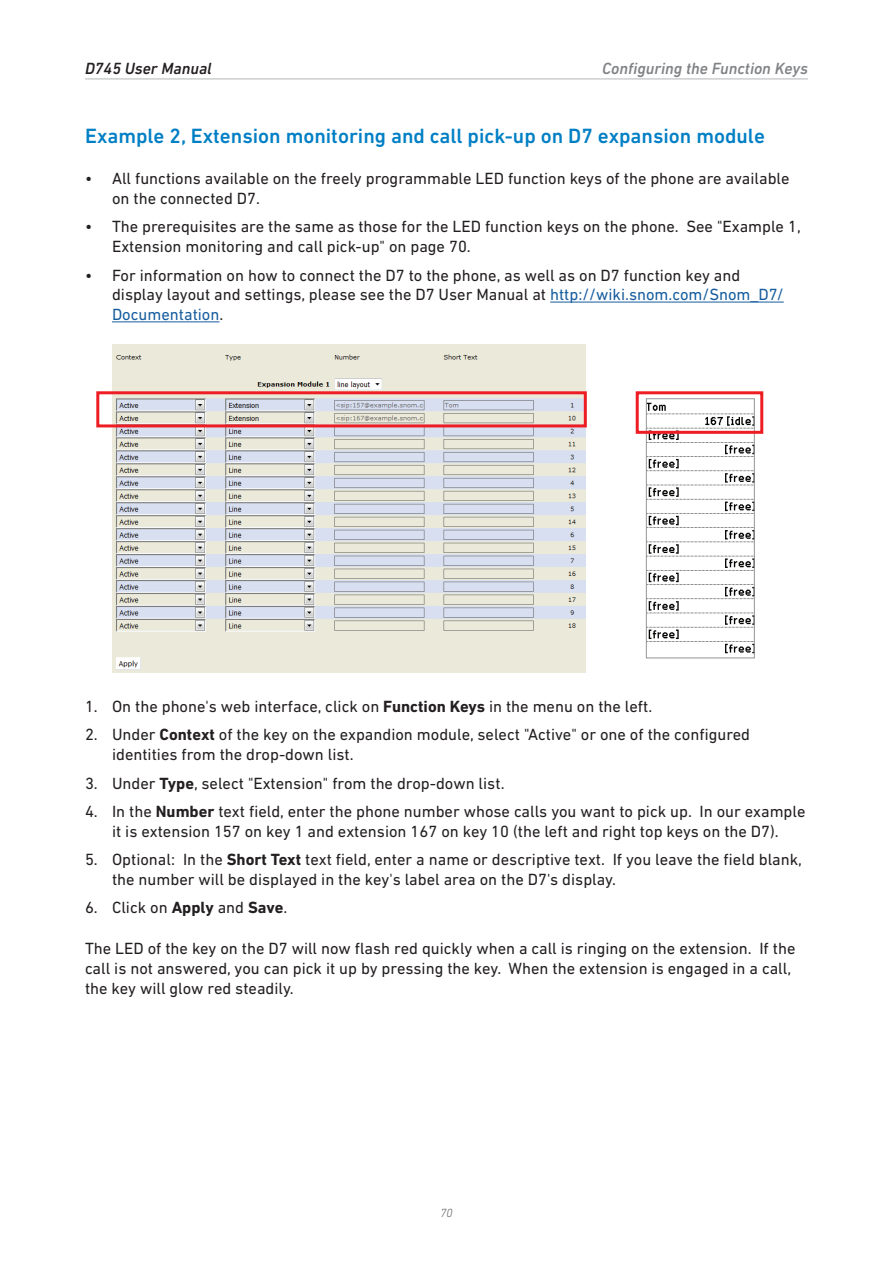
<style>
.page{position:relative;width:893px;height:1263px;background:#fff}
.page>*{position:absolute;margin:0;border:0;box-sizing:border-box;transform-origin:0 0}
.t1{font:500 21px "DIN Next LT Pro";color:#007fc5}
.t2{font:16.5px/19.8px "DIN Next LT Pro";color:#231f20}
.t3{font:italic 500 16.5px "DIN Next LT Pro";color:#808285}
.t4{font:italic 500 16.5px "DIN Next LT Pro";color:#231f20}
.t5{font:italic 300 12px "DIN Next LT Pro";color:#57585a}
.s1{color:#175d9e}
.s2{font-weight:700}
</style>
<div class="page">
<hr style="left:85px;top:78px;width:723px;height:1px;background:#bcbdc0">
<hr style="left:550px;top:302px;width:234px;height:1px;background:#175d9e">
<hr style="left:112px;top:321px;width:107px;height:1px;background:#175d9e">
<img style="left:112px;top:344px;width:474px;height:329px">
<img style="left:648px;top:402px;width:104px;height:252px">
<div style="left:646px;top:399px;width:108px;height:259px;border:1px solid #939598"></div>
<div style="left:636px;top:391px;width:127px;height:43px;border:3px solid #ee1d23"></div>
<div style="left:96px;top:391px;width:491px;height:36px;border:3px solid #ee1d23"></div>
<p class="t4" style="left:85px;top:59px;width:128px">D745 User Manual</p>
<p class="t3" style="left:602px;top:59px;width:207px">Configuring the Function Keys</p>
<p class="t1" style="left:85px;top:124px;width:681px">Example 2, Extension monitoring and call pick-up on D7 expansion module</p>
<p class="t2" style="left:112px;top:169px;width:679px;text-indent:-27px">• All functions available on the freely programmable LED function keys of the phone are available on the connected D7.</p>
<p class="t2" style="left:112px;top:217px;width:690px;text-indent:-27px">• The prerequisites are the same as those for the LED function keys on the phone. See "Example 1,<br>Extension monitoring and call pick-up" on page 70.</p>
<p class="t2" style="left:112px;top:265px;width:673px;text-indent:-27px">• For information on how to connect the D7 to the phone, as well as on D7 function key and display layout and settings, please see the D7 User Manual at <span class="s1">http://wiki.snom.com/Snom_D7/<br>Documentation</span>.</p>
<p class="t2" style="left:85px;top:696px;width:569px">1. On the phone's web interface, click on <span class="s2">Function Keys</span> in the menu on the left.</p>
<p class="t2" style="left:112px;top:725px;width:640px;text-indent:-27px">2. Under <span class="s2">Context</span> of the key on the expandion module, select "Active" or one of the configured identities from the drop-down list.</p>
<p class="t2" style="left:85px;top:773px;width:421px">3. Under <span class="s2">Type</span>, select "Extension" from the drop-down list.</p>
<p class="t2" style="left:85px;top:801px;width:722px;text-align:center">4. In the <span class="s2">Number</span> text field, enter the phone number whose calls you want to pick up. In our example it is extension 157 on key 1 and extension 167 on key 10 (the left and right top keys on the D7).</p>
<p class="t2" style="left:112px;top:849px;width:691px;text-indent:-27px">5. Optional: In the <span class="s2">Short Text</span> text field, enter a name or descriptive text. If you leave the field blank, the number will be displayed in the key's label area on the D7's display.</p>
<p class="t2" style="left:85px;top:897px;width:204px">6. Click on <span class="s2">Apply</span> and <span class="s2">Save</span>.</p>
<p class="t2" style="left:85px;top:938px;width:712px">The LED of the key on the D7 will now flash red quickly when a call is ringing on the extension. If the call is not answered, you can pick it up by pressing the key. When the extension is engaged in a call, the key will glow red steadily.</p>
<p class="t5" style="left:440px;top:1205px;width:14px">70</p>
</div>
